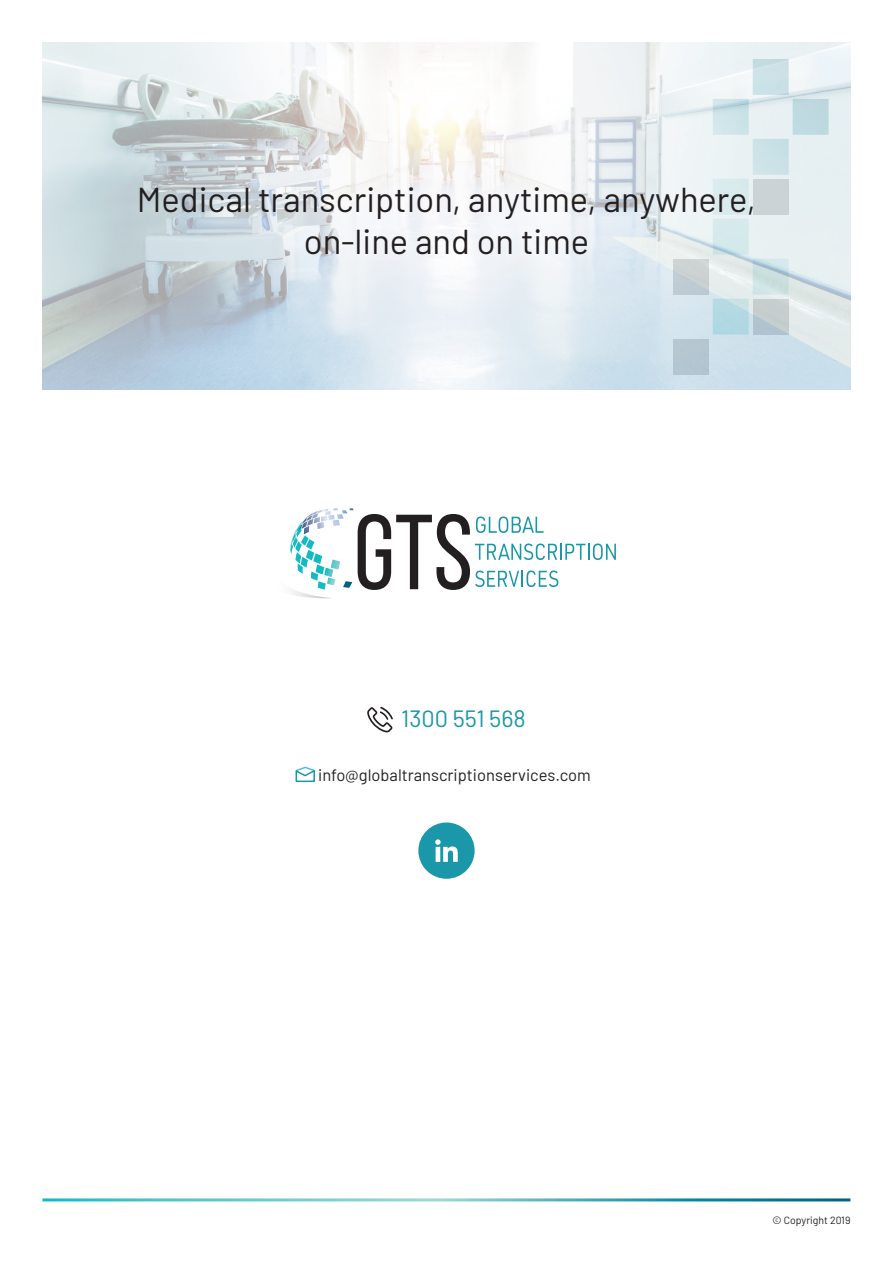
<style>
.page{position:relative;width:893px;height:1263px;background:#fff}
.page>*{position:absolute;margin:0;border:0;box-sizing:border-box;transform-origin:0 0}
.t1{font:34.5px/41.4px "Barlow";color:#231f20;text-align:center}
.t2{font:23.55px "Barlow";color:#1a97a8}
.t3{font:16.5px "Barlow";color:#231f20}
.t4{font:10.5px "Barlow";color:#231f20}
</style>
<div class="page">
<svg style="left:290px;top:508px;width:326px;height:91px"></svg>
<svg style="left:295px;top:766px;width:20px;height:17px"></svg>
<svg style="left:367px;top:707px;width:26px;height:25px"></svg>
<div style="left:418px;top:822px;width:57px;height:57px;background:#1a97a8;border-radius:50%"></div>
<svg style="left:435px;top:839px;width:23px;height:23px"></svg>
<img style="left:43px;top:43px;width:807px;height:346px">
<p class="t1" style="left:137px;top:177px;width:621px">Medical transcription, anytime, anywhere, on-line and on time</p>
<p class="t2" style="left:401px;top:701px;width:126px">1300 551 568</p>
<p class="t3" style="left:318px;top:763px;width:274px">info@globaltranscriptionservices.com</p>
<p class="t4" style="left:772px;top:1213px;width:79px">© Copyright 2019</p>
</div>
